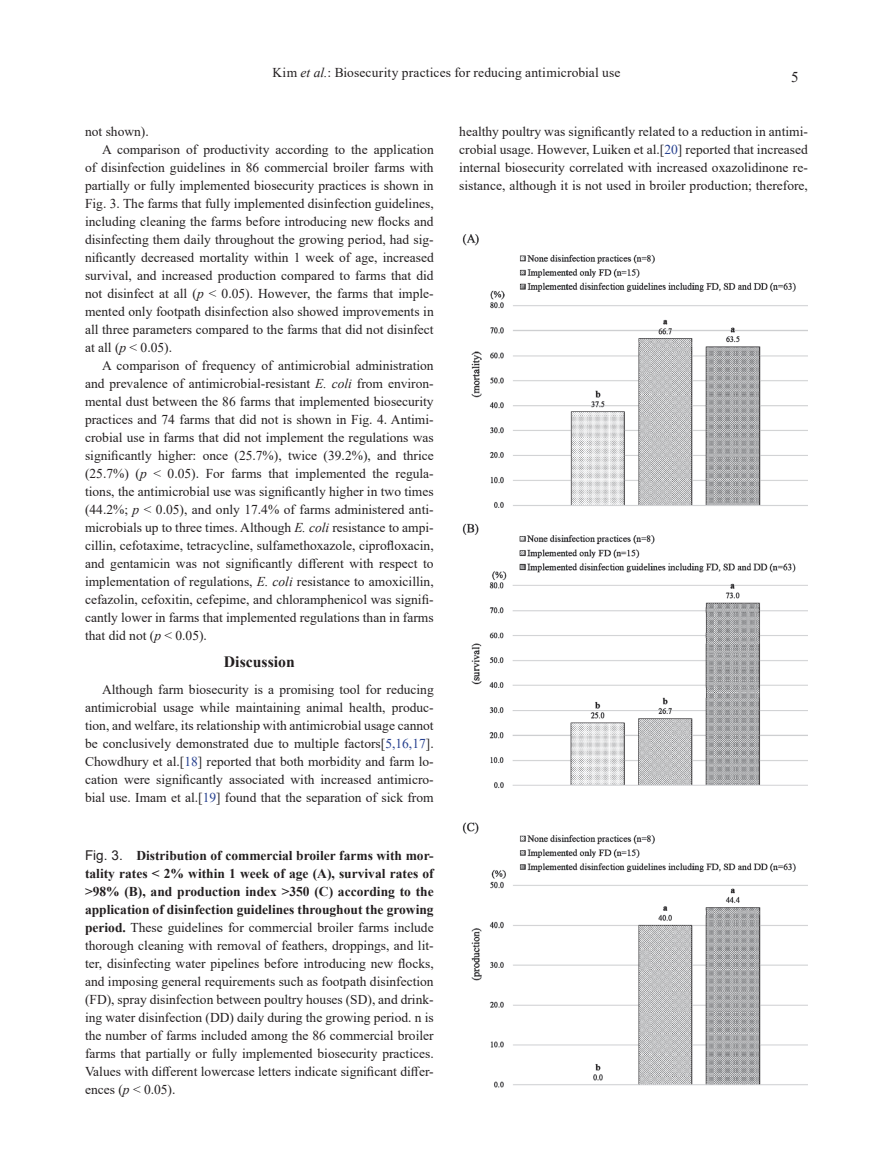
<style>
.page{position:relative;width:893px;height:1170px;background:#fff}
.page>*{position:absolute;margin:0;border:0;box-sizing:border-box;transform-origin:0 0}
.t1{font:700 15.75px "Times New Roman";color:#231f20}
.t2{font:15px "Times New Roman";color:#231f20}
.t3{font:13.5px/18px "Times New Roman";color:#231f20;text-align:justify}
.s1{font-style:italic}
.s2{color:#253f8e}
.s3{font-family:"Arial"}
.s4{font-weight:700}
</style>
<div class="page">
<img style="left:462px;top:234px;width:346px;height:854px">
<p class="t3" style="left:272px;top:63px;width:350px">Kim <span class="s1">et al.</span>: Biosecurity practices for reducing antimicrobial use</p>
<p class="t2" style="left:791px;top:66px;width:9px">5</p>
<p class="t3" style="left:85px;top:122px;width:65px">not shown).</p>
<p class="t3" style="left:102px;top:140px;width:333px">A comparison of productivity according to the application</p>
<p class="t3" style="left:85px;top:158px;width:350px">of disinfection guidelines in 86 commercial broiler farms with</p>
<p class="t3" style="left:85px;top:176px;width:350px">partially or fully implemented biosecurity practices is shown in</p>
<p class="t3" style="left:85px;top:194px;width:350px">Fig. 3. The farms that fully implemented disinfection guidelines,</p>
<p class="t3" style="left:85px;top:212px;width:350px">including cleaning the farms before introducing new flocks and</p>
<p class="t3" style="left:85px;top:230px;width:350px">disinfecting them daily throughout the growing period, had sig-</p>
<p class="t3" style="left:85px;top:248px;width:350px">nificantly decreased mortality within 1 week of age, increased</p>
<p class="t3" style="left:85px;top:266px;width:350px">survival, and increased production compared to farms that did</p>
<p class="t3" style="left:85px;top:284px;width:350px">not disinfect at all (<span class="s1">p</span> &lt; 0.05). However, the farms that imple-</p>
<p class="t3" style="left:85px;top:302px;width:350px">mented only footpath disinfection also showed improvements in</p>
<p class="t3" style="left:85px;top:320px;width:350px">all three parameters compared to the farms that did not disinfect</p>
<p class="t3" style="left:85px;top:338px;width:89px">at all (<span class="s1">p</span> &lt; 0.05).</p>
<p class="t3" style="left:102px;top:356px;width:333px">A comparison of frequency of antimicrobial administration</p>
<p class="t3" style="left:85px;top:374px;width:350px">and prevalence of antimicrobial-resistant <span class="s1">E. coli</span> from environ-</p>
<p class="t3" style="left:85px;top:392px;width:350px">mental dust between the 86 farms that implemented biosecurity</p>
<p class="t3" style="left:85px;top:410px;width:350px">practices and 74 farms that did not is shown in Fig. 4. Antimi-</p>
<p class="t3" style="left:85px;top:428px;width:350px">crobial use in farms that did not implement the regulations was</p>
<p class="t3" style="left:85px;top:446px;width:350px">significantly higher: once (25.7%), twice (39.2%), and thrice</p>
<p class="t3" style="left:85px;top:464px;width:350px">(25.7%) (<span class="s1">p</span> &lt; 0.05). For farms that implemented the regula-</p>
<p class="t3" style="left:85px;top:482px;width:350px">tions, the antimicrobial use was significantly higher in two times</p>
<p class="t3" style="left:85px;top:500px;width:350px">(44.2%; <span class="s1">p</span> &lt; 0.05), and only 17.4% of farms administered anti-</p>
<p class="t3" style="left:85px;top:518px;width:350px">microbials up to three times. Although <span class="s1">E. coli</span> resistance to ampi-</p>
<p class="t3" style="left:85px;top:536px;width:350px">cillin, cefotaxime, tetracycline, sulfamethoxazole, ciprofloxacin,</p>
<p class="t3" style="left:85px;top:554px;width:350px">and gentamicin was not significantly different with respect to</p>
<p class="t3" style="left:85px;top:572px;width:350px">implementation of regulations, <span class="s1">E. coli</span> resistance to amoxicillin,</p>
<p class="t3" style="left:85px;top:590px;width:350px">cefazolin, cefoxitin, cefepime, and chloramphenicol was signifi-</p>
<p class="t3" style="left:85px;top:608px;width:350px">cantly lower in farms that implemented regulations than in farms</p>
<p class="t3" style="left:85px;top:626px;width:123px">that did not (<span class="s1">p</span> &lt; 0.05).</p>
<p class="t1" style="left:224px;top:650px;width:72px">Discussion</p>
<p class="t3" style="left:85px;top:680px;width:350px;text-indent:17px">Although farm biosecurity is a promising tool for reducing antimicrobial usage while maintaining animal health, produc&shy;tion, and welfare, its relationship with antimicrobial usage cannot be conclusively demonstrated due to multiple factors[<span class="s2">5,16,17</span>].<br>Chowdhury et al.[<span class="s2">18</span>] reported that both morbidity and farm lo&shy;cation were significantly associated with increased antimicro&shy;bial use. Imam et al.[<span class="s2">19</span>] found that the separation of sick from</p>
<p class="t3" style="left:85px;top:846px;width:350px"><span class="s3">Fig. 3.</span> <span class="s4">Distribution of commercial broiler farms with mor&shy;tality rates &lt; 2% within 1 week of age (A), survival rates of &gt;98% (B), and production index &gt;350 (C) according to the application of disinfection guidelines throughout the growing period.</span> These guidelines for commercial broiler farms include thorough cleaning with removal of feathers, droppings, and lit&shy;ter, disinfecting water pipelines before introducing new flocks, and imposing general requirements such as footpath disinfection (FD), spray disinfection between poultry houses (SD), and drink&shy;ing water disinfection (DD) daily during the growing period. n is the number of farms included among the 86 commercial broiler farms that partially or fully implemented biosecurity practices.<br>Values with different lowercase letters indicate significant differ&shy;ences (<span class="s1">p</span> &lt; 0.05).</p>
<p class="t3" style="left:459px;top:122px;width:350px">healthy poultry was significantly related to a reduction in antimi&shy;crobial usage. However, Luiken et al.[<span class="s2">20</span>] reported that increased internal biosecurity correlated with increased oxazolidinone re&shy;sistance, although it is not used in broiler production; therefore,</p>
</div>
